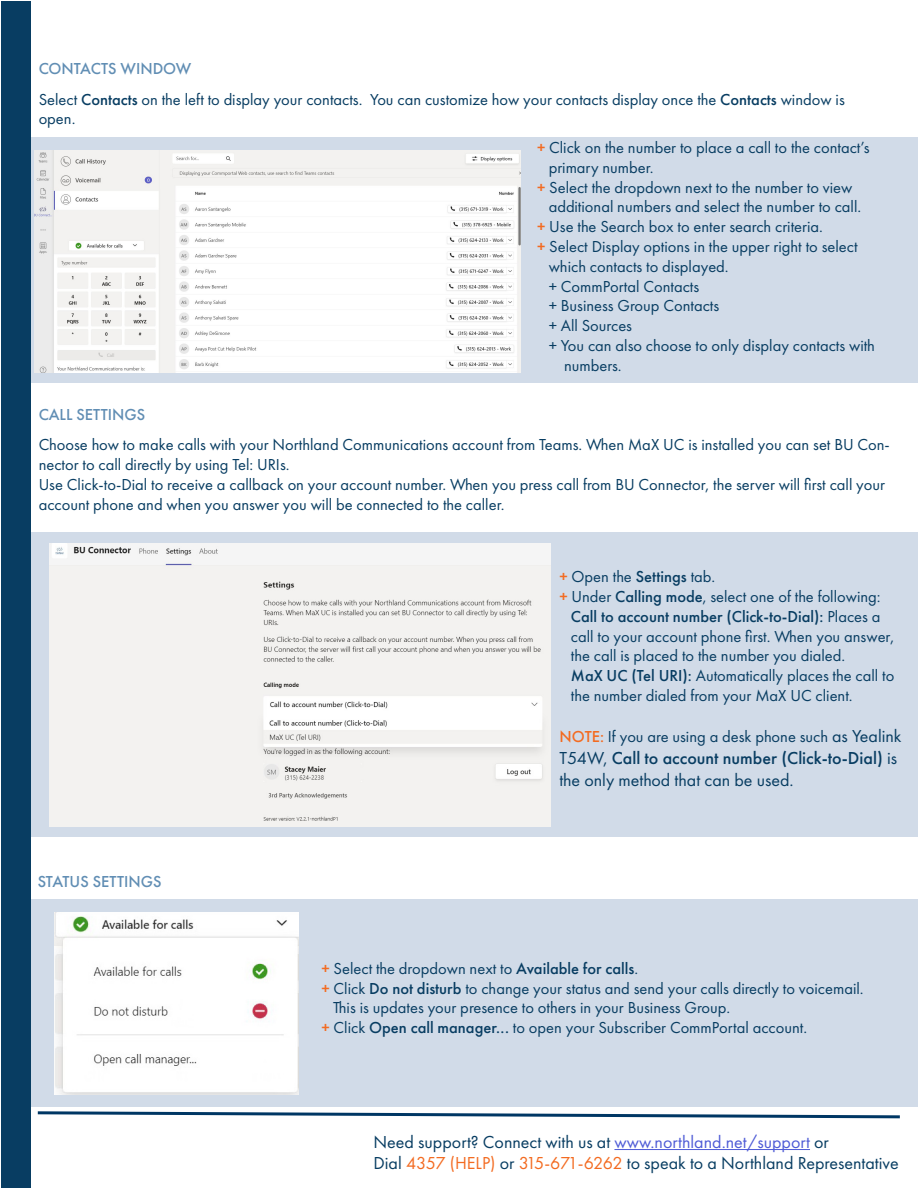
<style>
.page{position:relative;width:918px;height:1188px;background:#fff}
.page>*{position:absolute;margin:0;border:0;box-sizing:border-box;transform-origin:0 0}
.t1{font:18px/21.6px "Futura PT";color:#083d62}
.t2{font:16.5px/19.8px "Futura PT";color:#083d62}
.t3{font:500 16.5px "Futura PT";color:#083d62}
.t4{font:500 16.5px "Futura PT";color:#618eb4}
.s1{font-weight:500}
.s2{font-weight:500;color:#f36b21}
.s3{font-weight:500;color:#f36a21}
.s4{font-weight:400}
.s5{font-size:18px}
.s6{color:#4f5cd6}
.s7{color:#f36b21}
</style>
<div class="page">
<div style="left:31px;top:900px;width:887px;height:207px;background:#d1dbe8"></div>
<div style="left:31px;top:532px;width:887px;height:305px;background:#d1dbe8"></div>
<div style="left:31px;top:138px;width:887px;height:245px;background:#d1dbe8"></div>
<div style="left:1px;top:1px;width:30px;height:1187px;background:#083d62"></div>
<img style="left:35px;top:150px;width:486px;height:223px">
<img style="left:54px;top:912px;width:244px;height:183px">
<svg style="left:37px;top:1111px;width:863px;height:8px"></svg>
<img style="left:50px;top:543px;width:501px;height:283px">
<hr style="left:614px;top:1149px;width:196px;height:1px;background:#4f5cd6">
<p class="t4" style="left:39px;top:58px;width:154px">CONTACTS WINDOW</p>
<p class="t2" style="left:39px;top:89px;width:808px">Select <span class="s1">Contacts</span> on the left to display your contacts. You can customize how your contacts display once the <span class="s1">Contacts</span> window is open.</p>
<p class="t2" style="left:537px;top:138px;width:334px"><span class="s2">+</span> Click on the number to place a call to the contact’s</p>
<p class="t2" style="left:549px;top:157px;width:107px">primary number.</p>
<p class="t2" style="left:537px;top:177px;width:317px"><span class="s2">+</span> Select the dropdown next to the number to view</p>
<p class="t2" style="left:549px;top:197px;width:314px">additional numbers and select the number to call.</p>
<p class="t2" style="left:537px;top:217px;width:287px"><span class="s2">+</span> Use the Search box to enter search criteria.</p>
<p class="t2" style="left:537px;top:237px;width:322px"><span class="s3">+</span> Select Display options in the upper right to select</p>
<p class="t2" style="left:549px;top:256px;width:182px">which contacts to displayed.</p>
<p class="t2" style="left:549px;top:276px;width:152px">+ CommPortal Contacts</p>
<p class="t2" style="left:549px;top:296px;width:172px">+ Business Group Contacts</p>
<p class="t2" style="left:549px;top:316px;width:85px">+ All Sources</p>
<p class="t2" style="left:549px;top:336px;width:328px">+ You can also choose to only display contacts with</p>
<p class="t2" style="left:564px;top:355px;width:59px">numbers.</p>
<p class="t4" style="left:39px;top:404px;width:108px">CALL SETTINGS</p>
<p class="t2" style="left:39px;top:435px;width:853px">Choose how to make calls with your Northland Communications account from Teams. When MaX UC is installed you can set BU Con&shy;nector to call directly by using Tel: URIs.</p>
<p class="t2" style="left:39px;top:474px;width:848px">Use Click-to-Dial to receive a callback on your account number. When you press call from BU Connector, the server will first call your account phone and when you answer you will be connected to the caller.</p>
<p class="t4" style="left:38px;top:872px;width:125px">STATUS SETTINGS</p>
<p class="t2" style="left:559px;top:567px;width:157px"><span class="s2">+</span> Open the <span class="s1">Settings</span> tab.</p>
<p class="t2" style="left:559px;top:587px;width:323px"><span class="s2">+</span> Under <span class="s1">Calling mode</span>, select one of the following:</p>
<p class="t3" style="left:571px;top:606px;width:311px">Call to account number (Click-to-Dial): <span class="s4">Places a</span></p>
<p class="t2" style="left:571px;top:626px;width:325px">call to your account phone first. When you answer,</p>
<p class="t2" style="left:571px;top:646px;width:276px">the call is placed to the number you dialed.</p>
<p class="t2" style="left:571px;top:666px;width:325px"><span class="s1">MaX UC (Tel URI):</span> Automatically places the call to</p>
<p class="t2" style="left:571px;top:686px;width:283px">the number dialed from your MaX UC client.</p>
<p class="t2" style="left:559px;top:727px;width:344px"><span class="s2">NOTE:</span> If you are using a desk phone such <span class="s5">as Yealink</span></p>
<p class="t1" style="left:559px;top:747px;width:339px">T54W, <span class="s1">Call to account number (Click-to-Dial)</span> is the only method that can be used.</p>
<p class="t2" style="left:322px;top:958px;width:318px"><span class="s2">+</span> Select the dropdown next to <span class="s1">Available for calls</span>.</p>
<p class="t2" style="left:322px;top:978px;width:544px"><span class="s2">+</span> Click <span class="s1">Do not disturb</span> to change your status and send your calls directly to voicemail.</p>
<p class="t2" style="left:333px;top:998px;width:399px">This is updates your presence to others in your Business Group.</p>
<p class="t2" style="left:322px;top:1018px;width:487px"><span class="s2">+</span> Click <span class="s1">Open call manager...</span> to open your Subscriber CommPortal account.</p>
<p class="t1" style="left:374px;top:1131px;width:457px">Need support? Connect with us at <span class="s6">www.northland.net/support</span> or</p>
<p class="t1" style="left:374px;top:1152px;width:527px">Dial <span class="s7">4357 (HELP)</span> or <span class="s7">315-671-6262</span> to speak to a Northland Representative</p>
</div>
